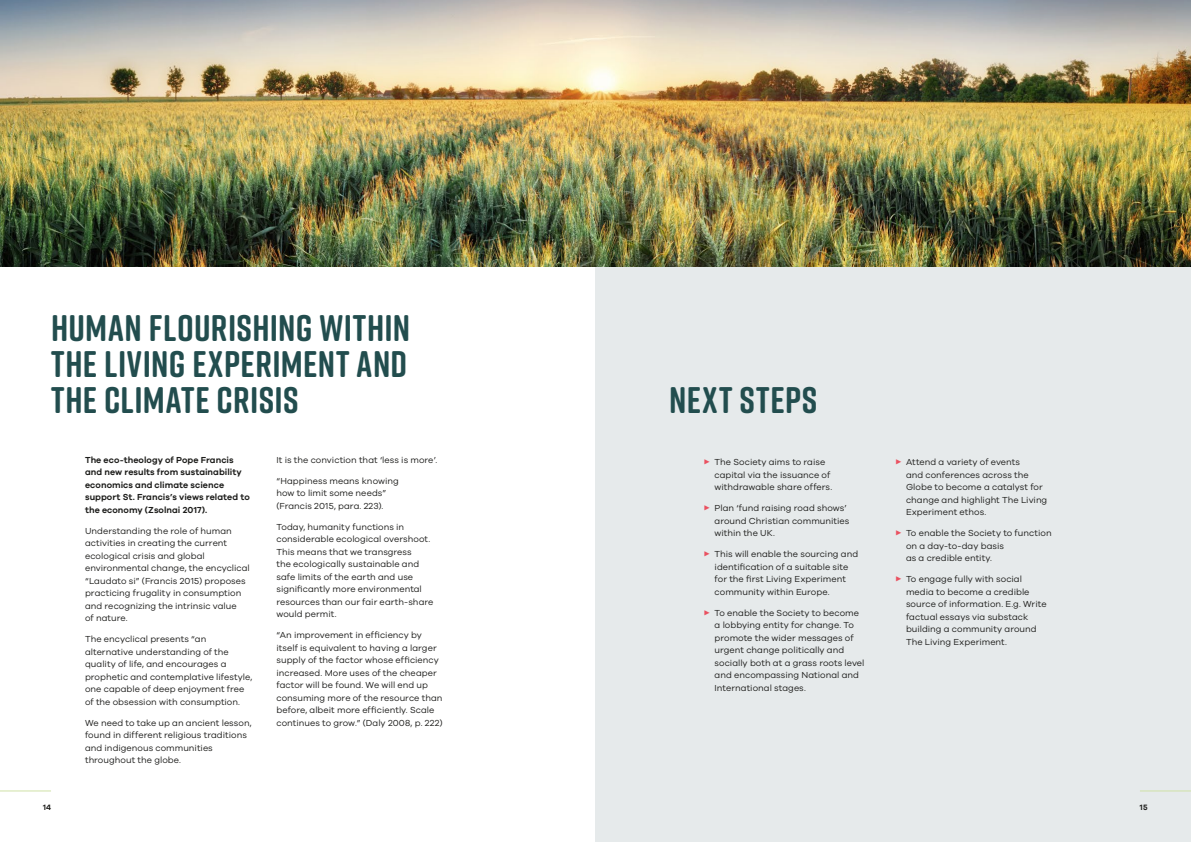
<style>
.page{position:relative;width:1191px;height:842px;background:#fff}
.page>*{position:absolute;margin:0;border:0;box-sizing:border-box;transform-origin:0 0}
.t1{font:700 37px/36px "Rift Soft";letter-spacing:.015em;color:#224d4e;text-align:justify}
.t2{font:9px/12.5px "Galano Grotesque";letter-spacing:.005em;color:#1d1d1b}
.t3{font:600 9px/12.5px "Galano Grotesque";letter-spacing:.005em;color:#1d1d1b}
.t4{font:600 8px "Galano Grotesque";color:#1d1d1b}
.s1{font-family:"Montserrat";font-size:12px;color:#ea5160}
</style>
<div class="page">
<hr style="left:0;top:790px;width:51px;height:1px;background:#cfe1a6">
<div style="left:595px;top:0;width:596px;height:842px;background:#e6eaeb"></div>
<hr style="left:1140px;top:790px;width:51px;height:1px;background:#cfe1a6">
<img style="left:0;top:0;width:1191px;height:266px">
<h1 class="t1" style="left:51px;top:309px;width:361px">HUMAN FLOURISHING WITHIN THE LIVING EXPERIMENT AND THE CLIMATE CRISIS</h1>
<p class="t3" style="left:85px;top:453px;width:166px">The eco-theology of Pope Francis and new results from sustainability economics and climate science support St. Francis’s views related to the economy (Zsolnai 2017).</p>
<p class="t2" style="left:85px;top:524px;width:166px">Understanding the role of human activities in creating the current ecological crisis and global environmental change, the encyclical “Laudato si” (Francis 2015) proposes practicing frugality in consumption and recognizing the intrinsic value<br>of nature.</p>
<p class="t2" style="left:85px;top:633px;width:169px">The encyclical presents “an alternative understanding of the quality of life, and encourages a prophetic and contemplative lifestyle, one capable of deep enjoyment free of the obsession with consumption.</p>
<p class="t2" style="left:85px;top:716px;width:168px">We need to take up an ancient lesson, found in different religious traditions and indigenous communities throughout the globe.</p>
<p class="t2" style="left:276px;top:453px;width:162px">It is the conviction that ‘less is more’.</p>
<p class="t2" style="left:276px;top:474px;width:124px">“Happiness means knowing how to limit some needs” (Francis 2015, para. 223).</p>
<p class="t2" style="left:276px;top:520px;width:158px">Today, humanity functions in considerable ecological overshoot.<br>This means that we transgress<br>the ecologically sustainable and safe limits of the earth and use significantly more environmental resources than our fair earth-share would permit.</p>
<p class="t2" style="left:276px;top:629px;width:168px">“An improvement in efficiency by itself is equivalent to having a larger supply of the factor whose efficiency increased. More uses of the cheaper factor will be found. We will end up consuming more of the resource than before, albeit more efficiently. Scale continues to grow.” (Daly 2008, p. 222)</p>
<h1 class="t1" style="left:669px;top:381px;width:150px">NEXT STEPS</h1>
<p class="t2" style="left:714px;top:456px;width:119px;text-indent:-11px"><span class="s1">▶</span> The Society aims to raise capital via the issuance of withdrawable share offers.</p>
<p class="t2" style="left:714px;top:502px;width:136px;text-indent:-11px"><span class="s1">▶</span> Plan ‘fund raising road shows’ around Christian communities within the UK.</p>
<p class="t2" style="left:714px;top:548px;width:145px;text-indent:-11px"><span class="s1">▶</span> This will enable the sourcing and identification of a suitable site for the first Living Experiment community within Europe.</p>
<p class="t2" style="left:714px;top:606px;width:151px;text-indent:-11px"><span class="s1">▶</span> To enable the Society to become a lobbying entity for change. To promote the wider messages of urgent change politically and socially both at a grass roots level and encompassing National and<br>International stages.</p>
<p class="t2" style="left:906px;top:456px;width:143px;text-indent:-11px"><span class="s1">▶</span> Attend a variety of events<br>and conferences across the<br>Globe to become a catalyst for change and highlight The Living<br>Experiment ethos.</p>
<p class="t2" style="left:906px;top:527px;width:147px;text-indent:-11px"><span class="s1">▶</span> To enable the Society to function on a day-to-day basis<br>as a credible entity.</p>
<p class="t2" style="left:906px;top:573px;width:142px;text-indent:-11px"><span class="s1">▶</span> To engage fully with social media to become a credible source of information. E.g. Write factual essays via substack building a community around<br>The Living Experiment.</p>
<p class="t4" style="left:43px;top:803px;width:10px">14</p>
<p class="t4" style="left:1140px;top:803px;width:9px">15</p>
</div>
